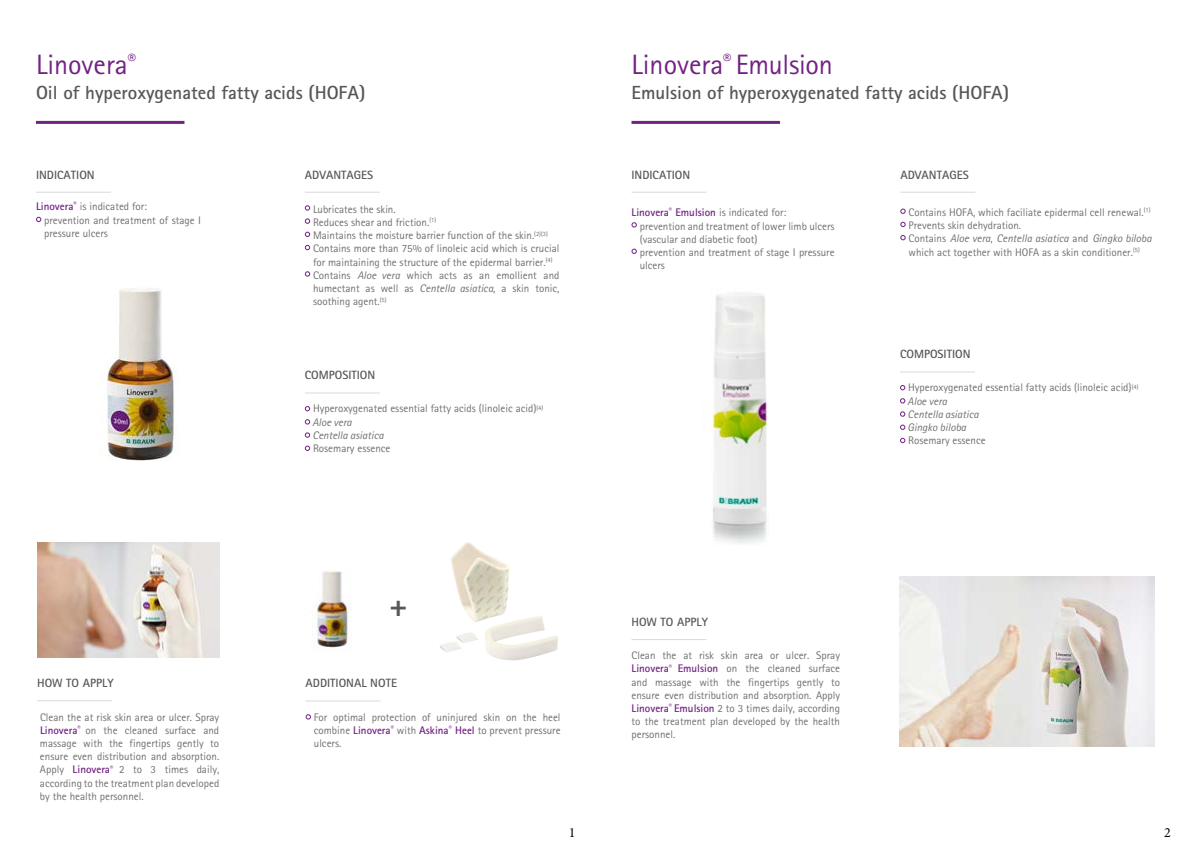
<style>
.page{position:relative;width:1191px;height:842px;background:#fff}
.page>*{position:absolute;margin:0;border:0;box-sizing:border-box;transform-origin:0 0}
.t1{font:700 31.2px "Rotis Sans Serif Pro";color:#575756}
.t2{font:28px "Rotis Sans Serif Pro";color:#722283}
.t3{font:700 19px "Rotis Sans Serif Pro";color:#575756}
.t4{font:14px "Minion Pro";color:#000}
.t5{font:700 12px "Rotis Sans Serif Pro";color:#575756}
.t6{font:11px/13.2px "Rotis Sans Serif Pro";color:#706f6f}
.s1{font-weight:700;color:#722283}
.s2{font-style:italic}
</style>
<div class="page">
<hr style="left:36px;top:121px;width:148px;height:3px;background:#722283">
<hr style="left:631px;top:121px;width:149px;height:3px;background:#722283">
<hr style="left:305px;top:392px;width:75px;height:1px;background:#dadada">
<svg style="left:305px;top:406px;width:5px;height:5px"></svg>
<svg style="left:305px;top:419px;width:5px;height:6px"></svg>
<svg style="left:305px;top:432px;width:5px;height:6px"></svg>
<svg style="left:305px;top:446px;width:5px;height:5px"></svg>
<hr style="left:305px;top:192px;width:75px;height:1px;background:#dadada">
<svg style="left:305px;top:205px;width:5px;height:6px"></svg>
<svg style="left:305px;top:218px;width:5px;height:6px"></svg>
<svg style="left:305px;top:232px;width:5px;height:5px"></svg>
<svg style="left:305px;top:245px;width:5px;height:5px"></svg>
<svg style="left:305px;top:271px;width:5px;height:6px"></svg>
<hr style="left:36px;top:192px;width:75px;height:1px;background:#dadada">
<svg style="left:36px;top:217px;width:5px;height:5px"></svg>
<hr style="left:631px;top:192px;width:75px;height:1px;background:#dadada">
<svg style="left:631px;top:222px;width:6px;height:6px"></svg>
<svg style="left:631px;top:249px;width:6px;height:5px"></svg>
<hr style="left:900px;top:371px;width:75px;height:1px;background:#dadada">
<svg style="left:900px;top:385px;width:5px;height:5px"></svg>
<svg style="left:900px;top:398px;width:5px;height:5px"></svg>
<svg style="left:900px;top:411px;width:5px;height:6px"></svg>
<svg style="left:900px;top:425px;width:5px;height:5px"></svg>
<svg style="left:900px;top:438px;width:5px;height:5px"></svg>
<hr style="left:900px;top:192px;width:75px;height:1px;background:#dadada">
<svg style="left:900px;top:209px;width:5px;height:5px"></svg>
<svg style="left:900px;top:222px;width:5px;height:5px"></svg>
<svg style="left:900px;top:235px;width:5px;height:5px"></svg>
<hr style="left:631px;top:639px;width:75px;height:1px;background:#dadada">
<img style="left:99px;top:288px;width:80px;height:173px">
<img style="left:711px;top:293px;width:57px;height:251px">
<img style="left:899px;top:576px;width:255px;height:170px">
<img style="left:37px;top:543px;width:182px;height:115px">
<hr style="left:37px;top:700px;width:75px;height:1px;background:#dadada">
<img style="left:440px;top:542px;width:70px;height:110px">
<img style="left:485px;top:615px;width:73px;height:46px">
<hr style="left:306px;top:700px;width:74px;height:1px;background:#dadada">
<svg style="left:306px;top:714px;width:5px;height:5px"></svg>
<img style="left:316px;top:570px;width:34px;height:78px">
<h2 class="t2" style="left:36px;top:48px;width:101px">Linovera<sup>®</sup></h2>
<h3 class="t3" style="left:36px;top:80px;width:331px">Oil of hyperoxygenated fatty acids (HOFA)</h3>
<p class="t5" style="left:36px;top:167px;width:60px">INDICATION</p>
<p class="t6" style="left:44px;top:199px;width:158px;line-height:14.2px;text-indent:-8px"><span class="s1">Linovera</span><sup>®</sup> is indicated for:<br>prevention and treatment of stage I</p>
<p class="t6" style="left:44px;top:227px;width:65px">pressure ulcers</p>
<p class="t5" style="left:305px;top:167px;width:70px">ADVANTAGES</p>
<p class="t6" style="left:313px;top:203px;width:248px">Lubricates the skin.<br>Reduces shear and friction.<sup>(1)<br></sup>Maintains the moisture barrier function of the skin.<sup>(2)(3)<br></sup>Contains more than 75% of linoleic acid which is crucial for maintaining the structure of the epidermal barrier.<sup>(4)<br></sup>Contains <span class="s2">Aloe vera</span> which acts as an emollient and humectant as well as <span class="s2">Centella asiatica</span>, a skin tonic, soothing agent.<sup>(5)</sup></p>
<p class="t5" style="left:305px;top:368px;width:72px">COMPOSITION</p>
<p class="t6" style="left:312px;top:402px;width:232px">Hyperoxygenated essential fatty acids (linoleic acid)<sup>(4)<br></sup><span class="s2">Aloe vera<br>Centella asiatica</span></p>
<p class="t6" style="left:313px;top:442px;width:79px">Rosemary essence</p>
<h2 class="t2" style="left:631px;top:48px;width:203px">Linovera<sup>®</sup> Emulsion</h2>
<h3 class="t3" style="left:631px;top:80px;width:379px">Emulsion of hyperoxygenated fatty acids (HOFA)</h3>
<p class="t5" style="left:631px;top:167px;width:60px">INDICATION</p>
<p class="t6" style="left:639px;top:205px;width:196px;line-height:14.2px;text-indent:-8px"><span class="s1">Linovera</span><sup>®</sup> <span class="s1">Emulsion</span> is indicated for: prevention and treatment of lower limb ulcers</p>
<p class="t6" style="left:639px;top:233px;width:196px">(vascular and diabetic foot)<br>prevention and treatment of stage I pressure ulcers</p>
<p class="t5" style="left:900px;top:167px;width:70px">ADVANTAGES</p>
<p class="t6" style="left:908px;top:206px;width:245px">Contains HOFA, which faciliate epidermal cell renewal.<sup>(1)<br></sup>Prevents skin dehydration.<br>Contains <span class="s2">Aloe vera</span>, <span class="s2">Centella asiatica</span> and <span class="s2">Gingko biloba </span>which act together with HOFA as a skin conditioner.<sup>(5)</sup></p>
<p class="t5" style="left:900px;top:347px;width:72px">COMPOSITION</p>
<p class="t6" style="left:907px;top:381px;width:232px">Hyperoxygenated essential fatty acids (linoleic acid)<sup>(4)<br></sup><span class="s2">Aloe vera<br>Centella asiatica<br>Gingko biloba</span></p>
<p class="t6" style="left:908px;top:434px;width:79px">Rosemary essence</p>
<p class="t5" style="left:37px;top:675px;width:78px">HOW TO APPLY</p>
<p class="t6" style="left:40px;top:710px;width:181px;text-align:justify">Clean the at risk skin area or ulcer. Spray <span class="s1">Linovera</span><sup>®</sup> on the cleaned surface and massage with the fingertips gently to ensure even distribution and absorption.<br>Apply <span class="s1">Linovera</span><sup>®</sup> 2 to 3 times daily, according to the treatment plan developed by the health personnel.</p>
<h1 class="t1" style="left:389px;top:586px;width:20px">+</h1>
<p class="t5" style="left:306px;top:675px;width:93px">ADDITIONAL NOTE</p>
<p class="t6" style="left:314px;top:710px;width:248px;text-align:justify">For optimal protection of uninjured skin on the heel combine <span class="s1">Linovera</span><sup>®</sup> with <span class="s1">Askina</span><sup>®</sup> <span class="s1">Heel</span> to prevent pressure ulcers.</p>
<p class="t5" style="left:631px;top:614px;width:78px">HOW TO APPLY</p>
<p class="t6" style="left:631px;top:649px;width:210px;text-align:justify">Clean the at risk skin area or ulcer. Spray <span class="s1">Linovera</span><sup>®</sup> <span class="s1">Emulsion</span> on the cleaned surface and massage with the fingertips gently to ensure even distribution and absorption. Apply <span class="s1">Linovera</span><sup>®</sup> <span class="s1">Emulsion</span> 2 to 3 times daily, according to the treatment plan developed by the health personnel.</p>
<p class="t4" style="left:569px;top:823px;width:8px">1</p>
<p class="t4" style="left:1164px;top:823px;width:8px">2</p>
</div>
